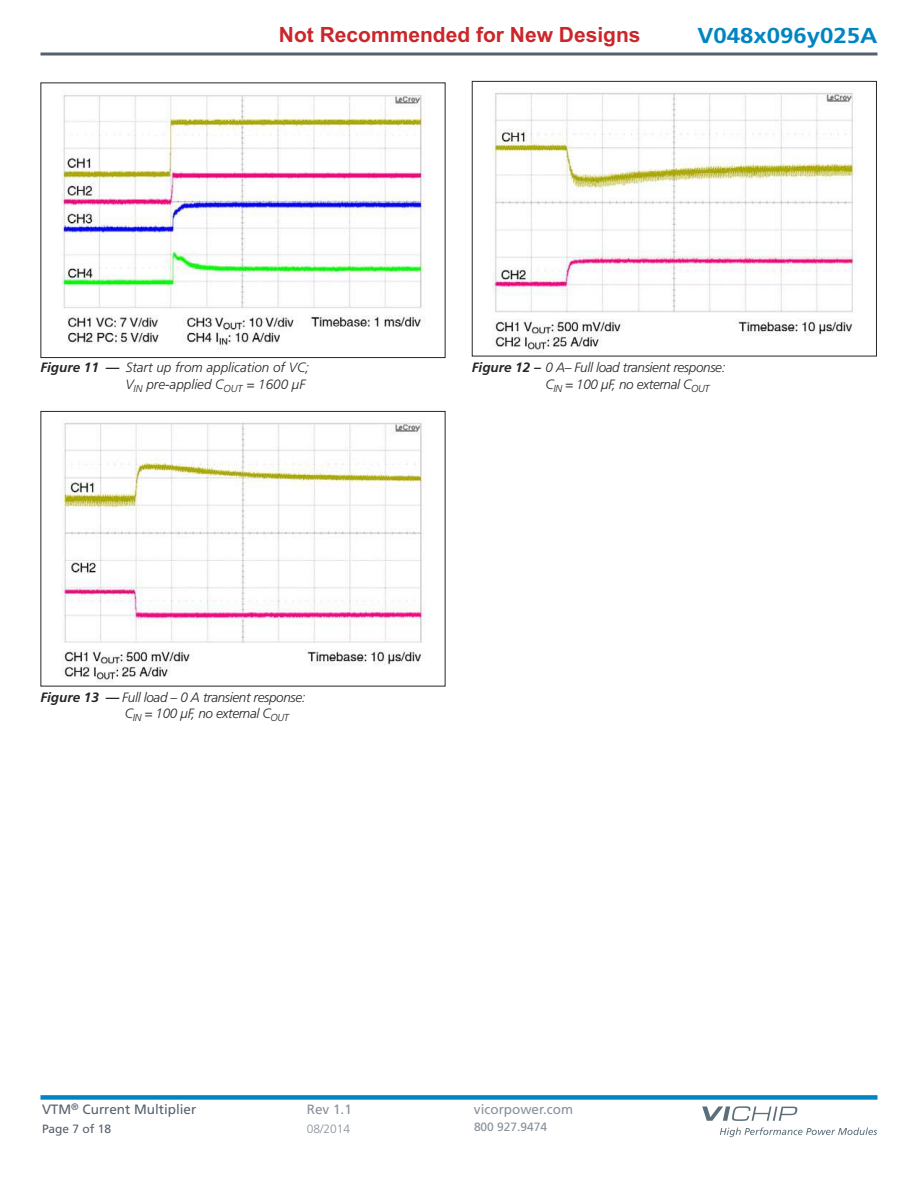
<style>
.page{position:relative;width:918px;height:1188px;background:#fff}
.page>*{position:absolute;margin:0;border:0;box-sizing:border-box;transform-origin:0 0}
.t1{font:700 21.6px "Frutiger";color:#0085c3;scale:1.11 1}
.t2{font:italic 300 13.5px/16.2px "Frutiger";letter-spacing:-.025em;color:#262626}
.t3{font:italic 300 13.5px/16.2px "Frutiger";color:#262626;text-align:right}
.t4{font:13.5px "Frutiger";color:#55616e}
.t5{font:13.5px "Frutiger";color:#88909a}
.t6{font:12px "Frutiger";color:#88909a}
.t7{font:12px "Frutiger";color:#55616e}
.t8{font:300 12px "Frutiger";color:#88909a}
.t9{font:700 10.2px "Arial";color:#cb262a}
.s1{font-weight:700}
</style>
<div class="page">
<div style="left:41px;top:1095px;width:837px;height:5px;background:#0085c3"></div>
<svg style="left:720px;top:1127px;width:157px;height:10px"></svg>
<svg style="left:702px;top:1106px;width:96px;height:15px"></svg>
<hr style="left:41px;top:52px;width:837px;height:3px;background:#55616e">
<img style="left:62px;top:422px;width:363px;height:261px">
<img style="left:493px;top:93px;width:363px;height:260px">
<div style="left:472px;top:81px;width:405px;height:275px;border:1px solid #262626"></div>
<img style="left:62px;top:95px;width:363px;height:255px">
<p class="t9" style="left:279px;top:32px;width:363px">Not Recommended for New Designs</p>
<h1 class="t1" style="left:698px;top:26px;width:164px">V048x096y025A</h1>
<p class="t3" style="left:40px;top:361px;width:270px"><span class="s1">Figure 11 —</span> Start up from application of VC;<br>V<sub>IN</sub> pre-applied C<sub>OUT</sub> = 1600 µF</p>
<p class="t2" style="left:125px;top:690px;width:182px;text-indent:-84px"><span class="s1">Figure 13 —</span> Full load – 0 A transient response:<br>C<sub>IN</sub> = 100 µF, no external C<sub>OUT</sub></p>
<p class="t2" style="left:546px;top:361px;width:181px;text-indent:-74px"><span class="s1">Figure 12 –</span> 0 A– Full load transient response:<br>C<sub>IN</sub> = 100 µF, no external C<sub>OUT</sub></p>
<p class="t4" style="left:42px;top:1104px;width:156px">VTM<sup>®</sup> Current Multiplier</p>
<p class="t5" style="left:307px;top:1104px;width:46px">Rev 1.1</p>
<p class="t5" style="left:474px;top:1104px;width:101px">vicorpower.com</p>
<p class="t7" style="left:42px;top:1124px;width:71px">Page 7 of 18</p>
<p class="t8" style="left:307px;top:1124px;width:45px">08/2014</p>
<p class="t6" style="left:474px;top:1121px;width:75px">800 927.9474</p>
</div>
